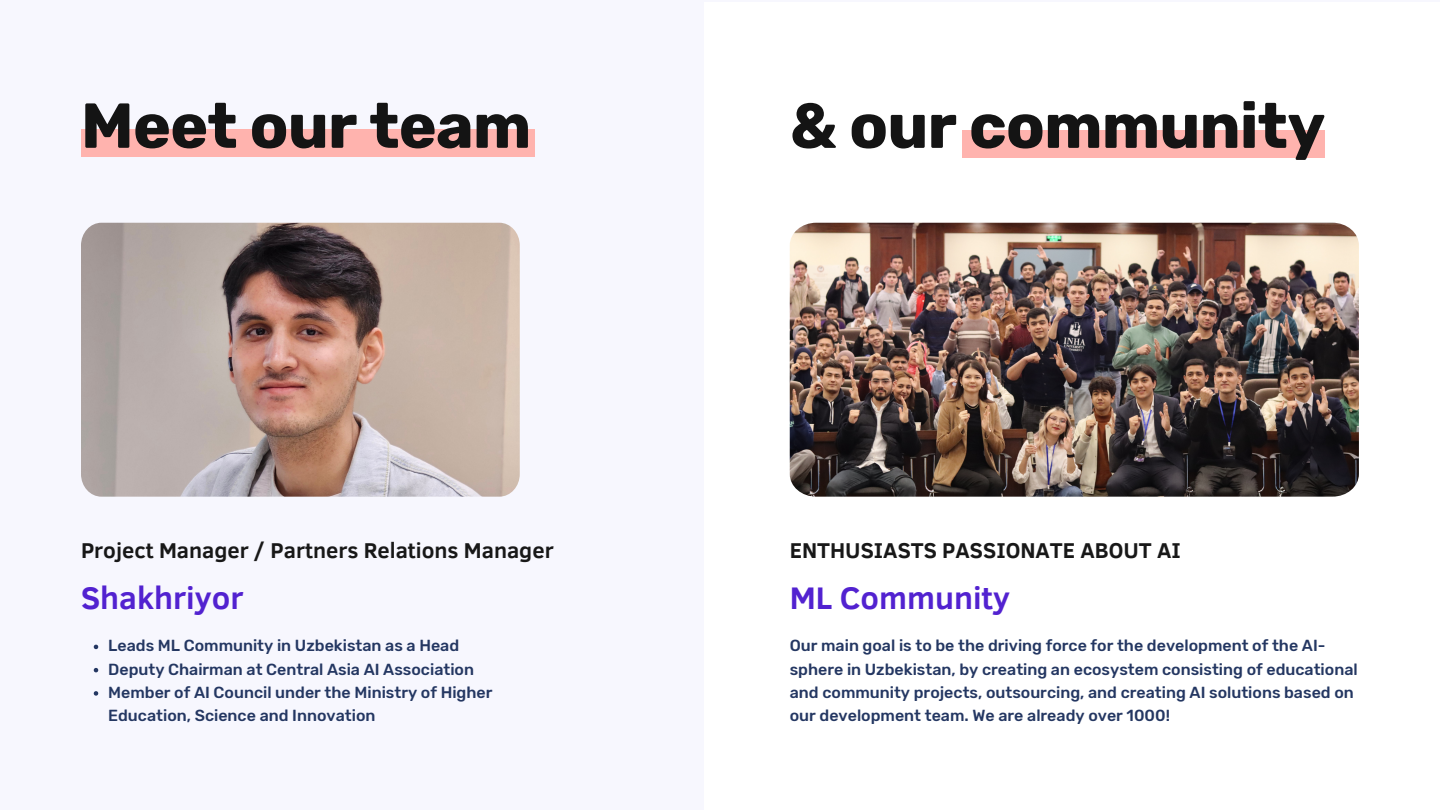
<style>
.page{position:relative;width:1440px;height:810px;background:#f7f7fe}
.page>*{position:absolute;margin:0;border:0;box-sizing:border-box;transform-origin:0 0}
.t1{font:700 63.4px "Rubik";letter-spacing:-.01em;color:#141414}
.t2{font:700 32px "Clear Sans";color:#5222d0}
.t3{font:700 22px "Clear Sans";color:#181818}
.t4{font:500 16px/23.2px "Rubik";color:#243762}
</style>
<div class="page">
<img style="left:81px;top:223px;width:439px;height:274px">
<div style="left:81px;top:129px;width:453px;height:28px;background:#ffb3ae"></div>
<div style="left:704px;top:2px;width:736px;height:807px;background:#fff"></div>
<img style="left:790px;top:223px;width:569px;height:274px">
<div style="left:963px;top:130px;width:362px;height:28px;background:#ffb3ae"></div>
<svg style="left:94px;top:645px;width:4px;height:4px"></svg>
<svg style="left:94px;top:668px;width:4px;height:4px"></svg>
<svg style="left:94px;top:691px;width:4px;height:5px"></svg>
<h2 class="t1" style="left:81px;top:89px;width:452px">Meet our team</h2>
<h3 class="t1" style="left:790px;top:89px;width:537px">&amp; our community</h3>
<h5 class="t3" style="left:81px;top:535px;width:474px">Project Manager / Partners Relations Manager</h5>
<p class="t3" style="left:790px;top:535px;width:393px">ENTHUSIASTS PASSIONATE ABOUT AI</p>
<p class="t2" style="left:81px;top:574px;width:164px">Shakhriyor</p>
<h1 class="t2" style="left:790px;top:574px;width:222px">ML Community</h1>
<h4 class="t4" style="left:108px;top:634px;width:353px">Leads ML Community in Uzbekistan as a Head</h4>
<h2 class="t4" style="left:108px;top:658px;width:367px">Deputy Chairman at Central Asia AI Association</h2>
<p class="t4" style="left:108px;top:681px;width:386px">Member of AI Council under the Ministry of Higher<br>Education, Science and Innovation</p>
<p class="t4" style="left:790px;top:634px;width:570px">Our main goal is to be the driving force for the development of the AI&shy;sphere in Uzbekistan, by creating an ecosystem consisting of educational and community projects, outsourcing, and creating AI solutions based on our development team. We are already over 1000!</p>
</div>
